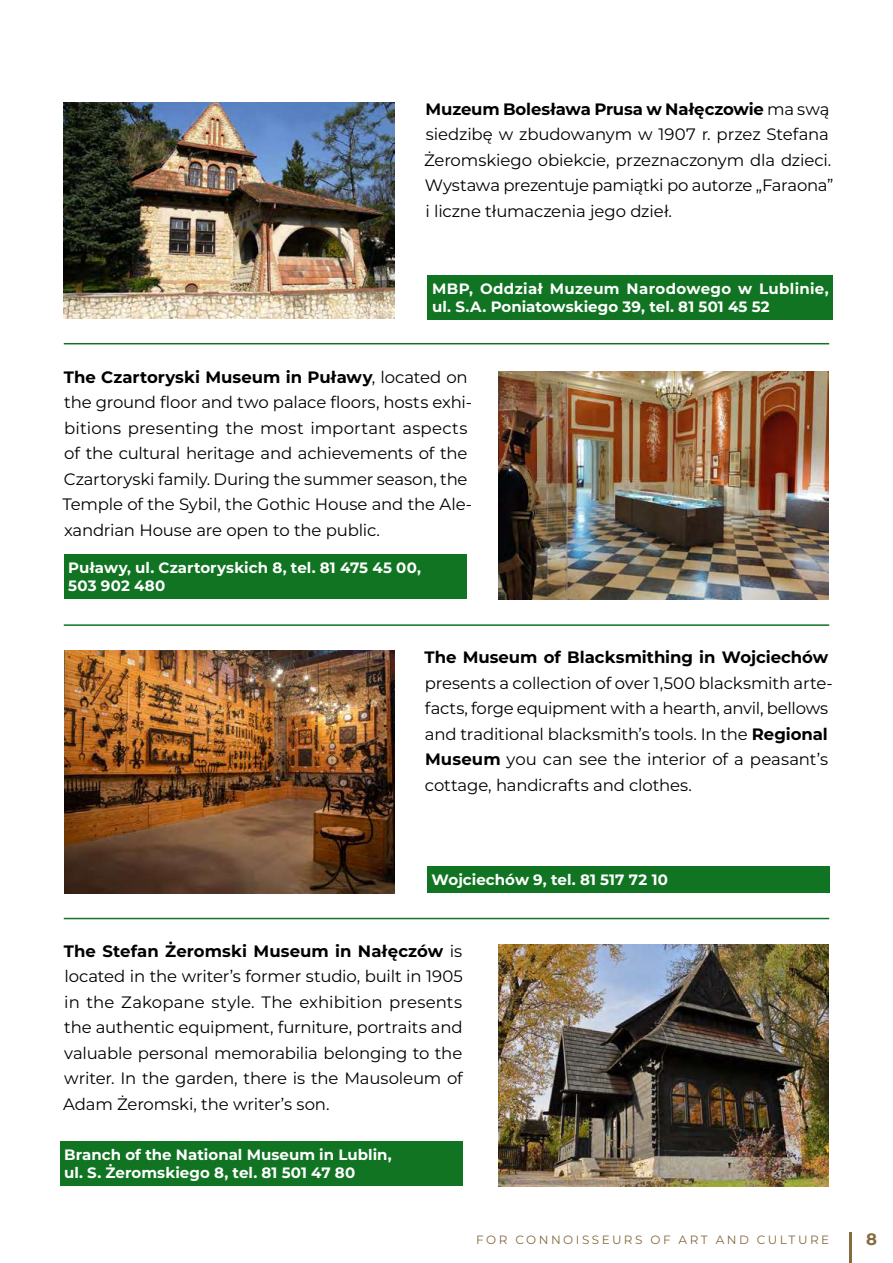
<style>
.page{position:relative;width:893px;height:1263px;background:#fff}
.page>*{position:absolute;margin:0;border:0;box-sizing:border-box;transform-origin:0 0}
.t1{font:16.5px/25.5px "Montserrat";letter-spacing:-.01em;color:#000}
.t2{font:700 16.5px "Montserrat";letter-spacing:-.005em;color:#000}
.t3{font:700 16.5px "Montserrat";color:#866b3e}
.t4{font:700 15px/18px "Montserrat";letter-spacing:.005em;color:#fff}
.t5{font:12px "Montserrat";letter-spacing:.21em;color:#866b3e}
.s1{font-weight:700}
</style>
<div class="page">
<img style="left:499px;top:371px;width:330px;height:229px">
<hr style="left:64px;top:624px;width:765px;height:2px;background:#107422">
<hr style="left:64px;top:918px;width:765px;height:1px;background:#107422">
<div style="left:64px;top:554px;width:403px;height:45px;background:#107422"></div>
<img style="left:498px;top:944px;width:331px;height:242px">
<div style="left:60px;top:1141px;width:403px;height:44px;background:#107422"></div>
<div style="left:428px;top:275px;width:405px;height:45px;background:#107422"></div>
<img style="left:64px;top:102px;width:330px;height:217px">
<hr style="left:64px;top:343px;width:765px;height:1px;background:#107422">
<img style="left:64px;top:651px;width:330px;height:242px">
<div style="left:427px;top:866px;width:403px;height:27px;background:#107422"></div>
<hr style="left:849px;top:1231px;width:2px;height:32px;background:#866b3e">
<p class="t1" style="left:424px;top:96px;width:411px"><span class="s1">Muzeum Bolesława Prusa w Nałęczowie</span> ma swą siedzibę w zbudowanym w 1907 r. przez Stefana Żeromskiego obiekcie, przeznaczonym dla dzieci.<br>Wystawa prezentuje pamiątki po autorze „Faraona” i liczne tłumaczenia jego dzieł.</p>
<p class="t4" style="left:432px;top:279px;width:398px">MBP, Oddział Muzeum Narodowego w Lublinie, ul. S.A. Poniatowskiego 39, tel. 81 501 45 52</p>
<p class="t1" style="left:63px;top:364px;width:411px"><span class="s1">The Czartoryski Museum in Puławy</span>, located on the ground floor and two palace floors, hosts exhi&shy;bitions presenting the most important aspects of the cultural heritage and achievements of the Czartoryski family. During the summer season, the Temple of the Sybil, the Gothic House and the Ale&shy;xandrian House are open to the public.</p>
<p class="t4" style="left:68px;top:558px;width:354px">Puławy, ul. Czartoryskich 8, tel. 81 475 45 00,<br>503 902 480</p>
<p class="t2" style="left:424px;top:646px;width:405px">The Museum of Blacksmithing in Wojciechów</p>
<p class="t1" style="left:425px;top:670px;width:409px">presents a collection of over 1,500 blacksmith arte&shy;facts, forge equipment with a hearth, anvil, bellows and traditional blacksmith’s tools. In the <span class="s1">Regional Museum</span> you can see the interior of a peasant’s cottage, handicrafts and clothes.</p>
<p class="t4" style="left:432px;top:870px;width:238px">Wojciechów 9, tel. 81 517 72 10</p>
<p class="t1" style="left:63px;top:938px;width:401px;text-align:justify"><span class="s1">The Stefan Żeromski Museum in Nałęczów</span> is located in the writer’s former studio, built in 1905 in the Zakopane style. The exhibition presents the authentic equipment, furniture, portraits and valuable personal memorabilia belonging to the writer. In the garden, there is the Mausoleum of Adam Żeromski, the writer’s son.</p>
<p class="t4" style="left:64px;top:1145px;width:329px">Branch of the National Museum in Lublin, ul. S. Żeromskiego 8, tel. 81 501 47 80</p>
<p class="t5" style="left:476px;top:1231px;width:355px">FOR CONNOISSEURS OF ART AND CULTURE</p>
<p class="t3" style="left:866px;top:1228px;width:12px">8</p>
</div>
